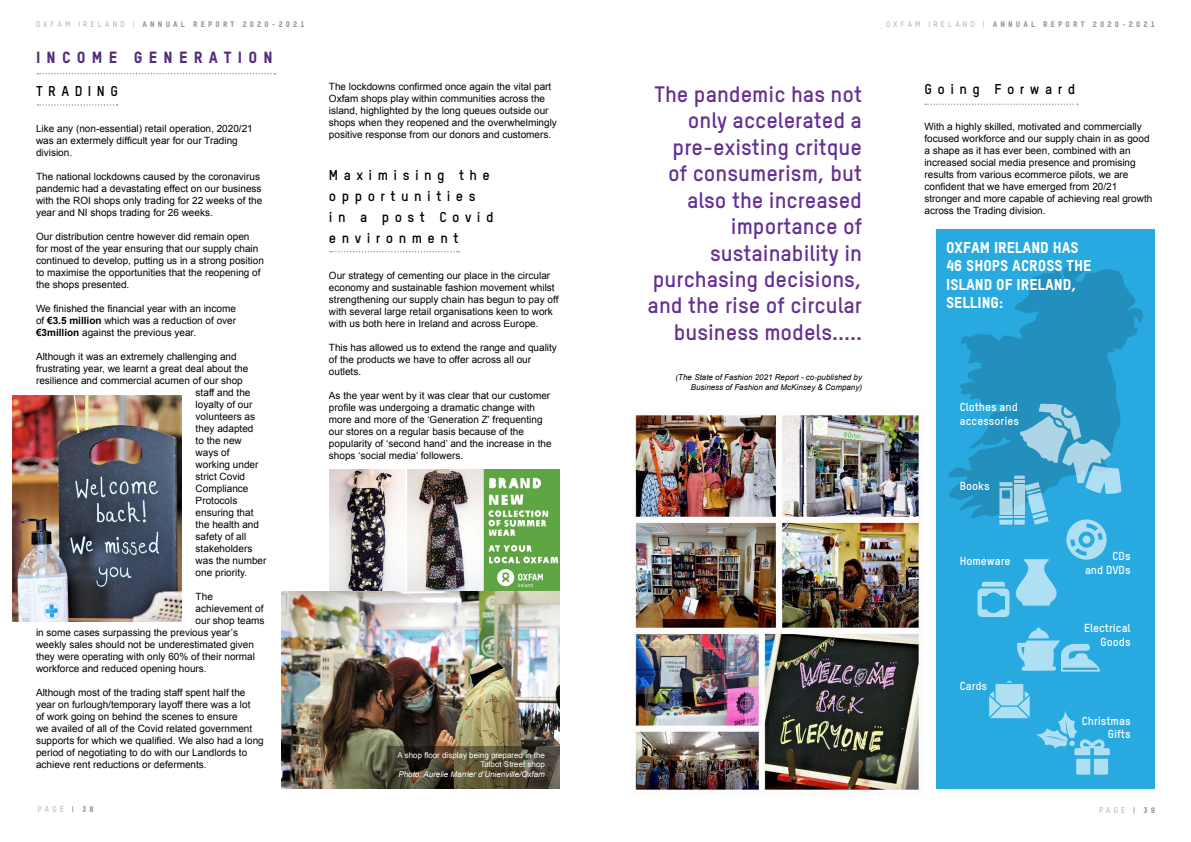
<style>
.page{position:relative;width:1191px;height:842px;background:#fff}
.page>*{position:absolute;margin:0;border:0;box-sizing:border-box;transform-origin:0 0}
.bullet_points{font:700 22px/26.4px "Oxfam TSTARPRO";color:#663091;text-align:right}
.t1{font:16px "Oxfam TSTARPRO Headline";letter-spacing:.39em;color:#532c7d}
.t2{font:15.4px/18.5px "Oxfam TSTARPRO Headline";color:#fff}
.t3{font:700 14px/21px "Oxfam TSTARPRO";letter-spacing:.39em;color:#000}
.t4{font:700 11.4px/13.7px "Oxfam TSTARPRO";color:#fff;text-align:right}
.bullet_points-2{font:10px/12px "Arial";color:#000}
.t5{font:italic 8px/9.6px "Arial";color:#000;text-align:right}
.t6{font:8px "Oxfam TSTARPRO Headline";letter-spacing:.39em;color:#939598}
.t7{font:8px/9.6px "Arial";color:#fff;text-align:right}
.t8{font:italic 8px "Arial";color:#fff}
.t9{font:8px "Oxfam TSTARPRO";letter-spacing:.39em;color:#939598}
.s1{font-family:"Oxfam TSTARPRO"}
.s2{font-weight:700}
.s3{font-family:"Oxfam TSTARPRO Headline"}
</style>
<div class="page">
<img style="left:631px;top:414px;width:289px;height:376px">
<div style="left:936px;top:229px;width:219px;height:560px;background:#28aae1"></div>
<svg style="left:948px;top:261px;width:195px;height:257px;fill:#228fbd"></svg>
<svg style="left:1017px;top:628px;width:83px;height:44px"></svg>
<svg style="left:1035px;top:711px;width:74px;height:64px"></svg>
<svg style="left:989px;top:680px;width:40px;height:38px"></svg>
<svg style="left:977px;top:404px;width:144px;height:213px"></svg>
<svg style="left:37px;top:73px;width:238px;height:1px"></svg>
<svg style="left:38px;top:104px;width:79px;height:2px"></svg>
<img style="left:12px;top:396px;width:169px;height:226px">
<img style="left:281px;top:591px;width:279px;height:197px">
<svg style="left:330px;top:251px;width:129px;height:1px"></svg>
<img style="left:329px;top:470px;width:231px;height:121px">
<svg style="left:925px;top:104px;width:152px;height:1px"></svg>
<svg style="left:387px;top:746px;width:172px;height:42px;background:#4c4431"></svg>
<p class="t6" style="left:36px;top:20px;width:270px"><span class="s1">OXFAM IRELAND |</span> ANNUAL REPORT 2020-2021</p>
<p class="t6" style="left:886px;top:20px;width:270px"><span class="s1">OXFAM IRELAND |</span> ANNUAL REPORT 2020-2021</p>
<p class="t1" style="left:36px;top:48px;width:238px">INCOME GENERATION</p>
<p class="t3" style="left:36px;top:80px;width:83px">TRADING</p>
<p class="bullet_points-2" style="left:36px;top:122px;width:218px">Like any (non-essential) retail operation, 2020/21 was an extermely difficult year for our Trading division.</p>
<p class="bullet_points-2" style="left:36px;top:170px;width:228px">The national lockdowns caused by the coronavirus pandemic had a devastating effect on our business with the ROI shops only trading for 22 weeks of the year and NI shops trading for 26 weeks.</p>
<p class="bullet_points-2" style="left:36px;top:230px;width:229px">Our distribution centre however did remain open<br>for most of the year ensuring that our supply chain continued to develop, putting us in a strong position to maximise the opportunities that the reopening of the shops presented.</p>
<p class="bullet_points-2" style="left:36px;top:302px;width:202px;text-align:justify">We finished the financial year with an income of <span class="s2">€3.5 million</span> which was a reduction of over <span class="s2">€3million</span> against the previous year.</p>
<p class="bullet_points-2" style="left:36px;top:350px;width:202px">Although it was an extremely challenging and</p>
<p class="bullet_points-2" style="left:36px;top:362px;width:214px">frustrating year, we learnt a great deal about the</p>
<p class="bullet_points-2" style="left:36px;top:374px;width:208px">resilience and commercial acumen of our shop</p>
<p class="bullet_points-2" style="left:196px;top:386px;width:56px">staff and the</p>
<p class="bullet_points-2" style="left:196px;top:398px;width:58px">loyalty of our</p>
<p class="bullet_points-2" style="left:196px;top:410px;width:61px">volunteers as</p>
<p class="bullet_points-2" style="left:196px;top:422px;width:59px">they adapted</p>
<p class="bullet_points-2" style="left:196px;top:434px;width:48px">to the new</p>
<p class="bullet_points-2" style="left:196px;top:446px;width:35px">ways of</p>
<p class="bullet_points-2" style="left:196px;top:458px;width:64px">working under</p>
<p class="bullet_points-2" style="left:196px;top:470px;width:51px">strict Covid</p>
<p class="bullet_points-2" style="left:196px;top:482px;width:54px">Compliance</p>
<p class="bullet_points-2" style="left:196px;top:494px;width:43px">Protocols</p>
<p class="bullet_points-2" style="left:196px;top:506px;width:59px">ensuring that</p>
<p class="bullet_points-2" style="left:196px;top:518px;width:65px">the health and</p>
<p class="bullet_points-2" style="left:196px;top:530px;width:52px">safety of all</p>
<p class="bullet_points-2" style="left:196px;top:542px;width:58px">stakeholders</p>
<p class="bullet_points-2" style="left:196px;top:554px;width:72px">was the number</p>
<p class="bullet_points-2" style="left:196px;top:566px;width:53px">one priority.</p>
<p class="bullet_points-2" style="left:196px;top:590px;width:19px">The</p>
<p class="bullet_points-2" style="left:196px;top:602px;width:69px">achievement of</p>
<p class="bullet_points-2" style="left:196px;top:614px;width:70px">our shop teams</p>
<p class="bullet_points-2" style="left:36px;top:626px;width:203px">in some cases surpassing the previous year’s</p>
<p class="bullet_points-2" style="left:36px;top:638px;width:219px">weekly sales should not be underestimated given</p>
<p class="bullet_points-2" style="left:36px;top:650px;width:220px">they were operating with only 60% of their normal</p>
<p class="bullet_points-2" style="left:36px;top:662px;width:172px">workforce and reduced opening hours.</p>
<p class="bullet_points-2" style="left:36px;top:686px;width:229px">Although most of the trading staff spent half the year on furlough/temporary layoff there was a lot<br>of work going on behind the scenes to ensure<br>we availed of all of the Covid related government supports for which we qualified. We also had a long period of negotiating to do with our Landlords to achieve rent reductions or deferments.</p>
<p class="bullet_points-2" style="left:329px;top:80px;width:229px">The lockdowns confirmed once again the vital part Oxfam shops play within communities across the island, highlighted by the long queues outside our shops when they reopened and the overwhelmingly positive response from our donors and customers.</p>
<p class="t3" style="left:329px;top:164px;width:166px">Maximising the opportunities in a post Covid environment</p>
<p class="bullet_points-2" style="left:329px;top:269px;width:231px">Our strategy of cementing our place in the circular economy and sustainable fashion movement whilst strengthening our supply chain has begun to pay off with several large retail organisations keen to work with us both here in Ireland and across Europe.</p>
<p class="bullet_points-2" style="left:329px;top:341px;width:229px">This has allowed us to extend the range and quality of the products we have to offer across all our outlets.</p>
<p class="bullet_points-2" style="left:329px;top:389px;width:224px">As the year went by it was clear that our customer profile was undergoing a dramatic change with more and more of the ‘Generation Z’ frequenting our stores on a regular basis because of the popularity of ‘second hand’ and the increase in the shops ‘social media’ followers.</p>
<p class="t7" style="left:398px;top:750px;width:149px">A shop floor display being prepared in the<br>Talbot Street shop</p>
<p class="t8" style="left:398px;top:769px;width:148px">Photo: Aurelie Marrier d’Unienville/Oxfam</p>
<p class="bullet_points" style="left:647px;top:81px;width:216px">The pandemic has not only accelerated a pre-existing critque<br>of consumerism, but also the increased importance of sustainability in purchasing decisions, and the rise of circular business models.....</p>
<p class="t5" style="left:675px;top:372px;width:188px">(The State of Fashion 2021 Report - co-published by<br>Business of Fashion and McKinsey &amp; Company)</p>
<p class="t3" style="left:924px;top:79px;width:152px">Going Forward</p>
<p class="bullet_points-2" style="left:924px;top:121px;width:229px">With a highly skilled, motivated and commercially focused workforce and our supply chain in as good a shape as it has ever been, combined with an increased social media presence and promising results from various ecommerce pilots, we are confident that we have emerged from 20/21 stronger and more capable of achieving real growth across the Trading division.</p>
<p class="t2" style="left:946px;top:238px;width:146px">OXFAM IRELAND HAS<br>46 SHOPS ACROSS THE<br>ISLAND OF IRELAND,<br>SELLING:</p>
<p class="t4" style="left:959px;top:400px;width:61px;text-align:left">Clothes and accessories</p>
<p class="t4" style="left:959px;top:479px;width:32px">Books</p>
<p class="t4" style="left:959px;top:554px;width:52px">Homeware</p>
<p class="t4" style="left:959px;top:679px;width:29px">Cards</p>
<p class="t4" style="left:1085px;top:549px;width:47px">CDs<br>and DVDs</p>
<p class="t4" style="left:1084px;top:621px;width:48px">Electrical<br>Goods</p>
<p class="t4" style="left:1082px;top:714px;width:50px">Christmas<br>Gifts</p>
<p class="t9" style="left:38px;top:805px;width:57px">PAGE <span class="s3">| 38</span></p>
<p class="t9" style="left:1099px;top:805px;width:57px">PAGE <span class="s3">| 39</span></p>
</div>
